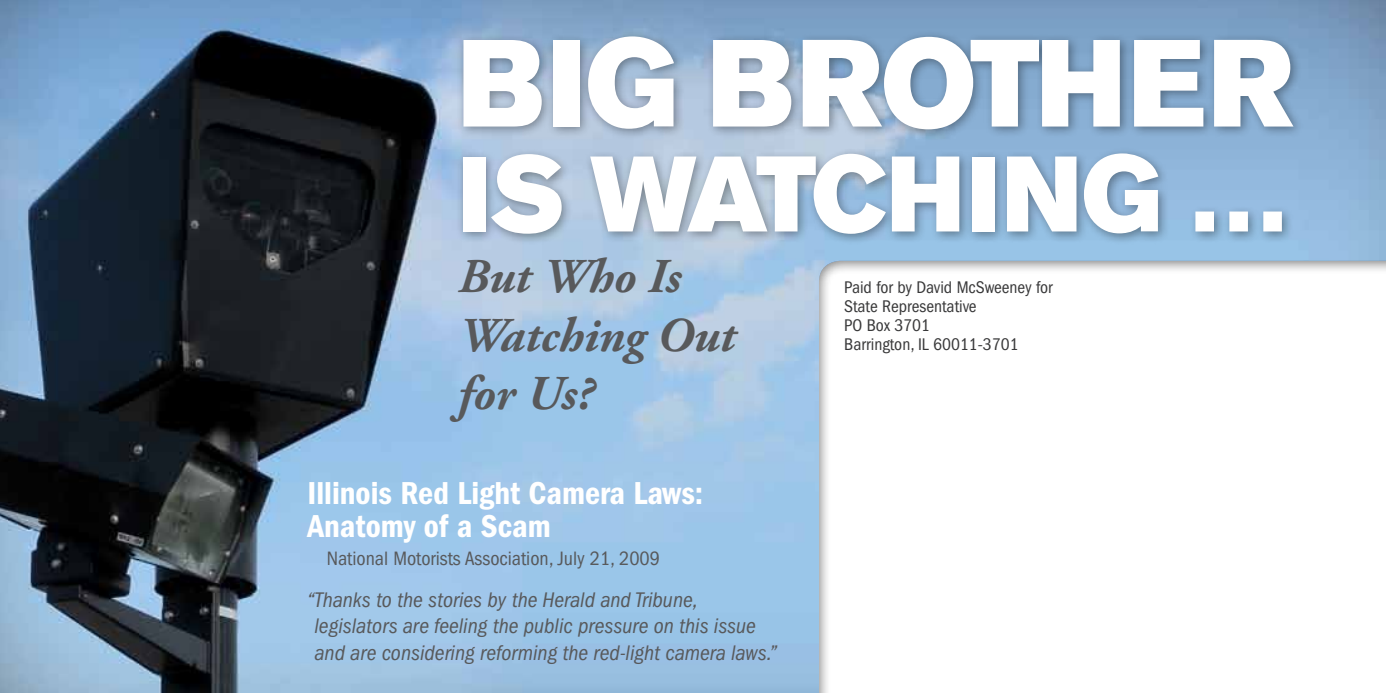
<style>
.page{position:relative;width:1386px;height:693px;background:#fff}
.page>*{position:absolute;margin:0;border:0;box-sizing:border-box;transform-origin:0 0}
.t1{font:122.5px "Akzidenz Grotesk BE Super";letter-spacing:.015em;color:#fff;scale:.96 1}
.t2{font:106.23px "Akzidenz Grotesk BE Super";color:#fff;scale:.96 1}
.t3{font:italic 700 48.48px/58.3px "Adobe Garamond Pro";color:#58595b}
.t4{font:600 condensed 32.9px/33.2px "Franklin Gothic";color:#fff}
.t5{font:italic condensed 21.88px/26.2px "Franklin Gothic";color:#58595b}
.t6{font:condensed 20.12px "Franklin Gothic";color:#58595b}
.t7{font:condensed 17.5px/19.2px "Franklin Gothic";color:#383839}
</style>
<div class="page">
<img style="left:0;top:0;width:1386px;height:693px">
<div style="left:817px;top:260px;width:569px;height:433px;background:#fff"></div>
<div style="left:456px;top:30px;width:848px;height:216px;background:#000;opacity:.37"></div>
<h1 class="t1" style="left:458px;top:12px;width:870px">BIG BROTHER</h1>
<h2 class="t2" style="left:458px;top:133px;width:867px">IS WATCHING …</h2>
<h3 class="t3" style="left:458px;top:249px;width:278px">But Who Is<br>Watching Out for Us?</h3>
<p class="t7" style="left:844px;top:277px;width:210px">Paid for by David McSweeney for<br>State Representative<br>PO Box 3701<br>Barrington, IL 60011-3701</p>
<h3 class="t4" style="left:307px;top:476px;width:397px">Illinois Red Light Camera Laws:<br>Anatomy of a Scam</h3>
<p class="t6" style="left:327px;top:547px;width:335px">National Motorists Association, July 21, 2009</p>
<p class="t5" style="left:315px;top:587px;width:464px;text-indent:-7px">“Thanks to the stories by the Herald and Tribune, legislators are feeling the public pressure on this issue and are considering reforming the red-light camera laws.”</p>
</div>
